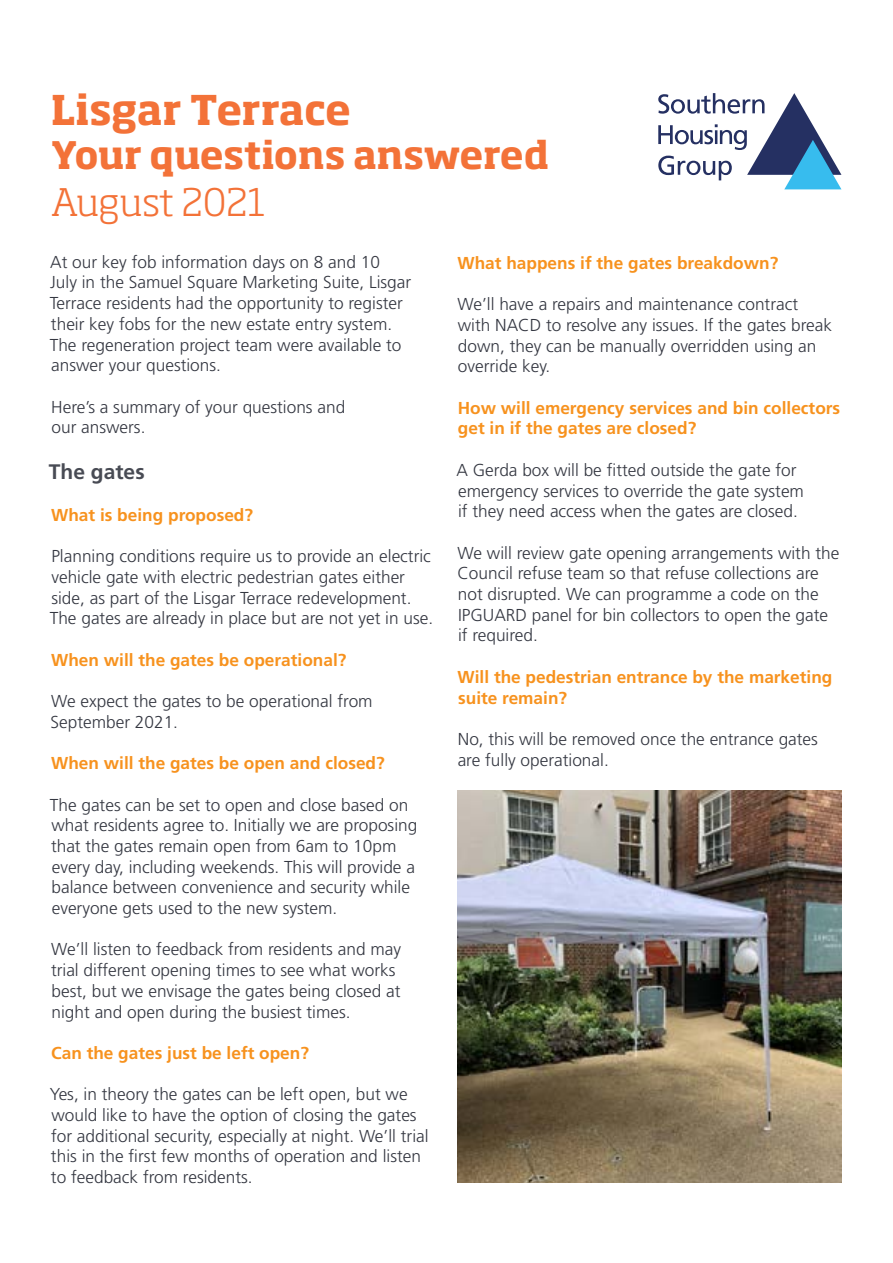
<style>
.page{position:relative;width:893px;height:1263px;background:#fff}
.page>*{position:absolute;margin:0;border:0;box-sizing:border-box;transform-origin:0 0}
.t1{font:700 40.5px "Soho Std";letter-spacing:-.005em;color:#f37238}
.t2{font:700 37.5px "Soho Std";letter-spacing:-.005em;color:#f37238}
.t3{font:300 37.5px "Soho Std";color:#f37238}
.t4{font:700 21px "Frutiger LT Std";color:#484b54}
.t5{font:300 17.25px/20.7px "Frutiger LT Std";color:#343741}
.t6{font:700 17.25px/20.7px "Frutiger LT Std";color:#f7921e}
</style>
<div class="page">
<svg style="left:658px;top:93px;width:183px;height:96px"></svg>
<img style="left:457px;top:790px;width:385px;height:392px">
<h1 class="t1" style="left:51px;top:84px;width:301px">Lisgar Terrace</h1>
<h2 class="t2" style="left:51px;top:131px;width:499px">Your questions answered</h2>
<h2 class="t3" style="left:51px;top:178px;width:216px">August 2021</h2>
<p class="t5" style="left:50px;top:252px;width:363px">At our key fob information days on 8 and 10<br>July in the Samuel Square Marketing Suite, Lisgar Terrace residents had the opportunity to register their key fobs for the new estate entry system.<br>The regeneration project team were available to answer your questions.</p>
<p class="t5" style="left:51px;top:397px;width:295px">Here’s a summary of your questions and our answers.</p>
<p class="t4" style="left:49px;top:460px;width:97px">The gates</p>
<p class="t6" style="left:51px;top:504px;width:203px">What is being proposed?</p>
<p class="t5" style="left:50px;top:546px;width:385px">Planning conditions require us to provide an electric vehicle gate with electric pedestrian gates either side, as part of the Lisgar Terrace redevelopment.<br>The gates are already in place but are not yet in use.</p>
<p class="t6" style="left:51px;top:649px;width:297px">When will the gates be operational?</p>
<p class="t5" style="left:51px;top:691px;width:324px">We expect the gates to be operational from<br>September 2021.</p>
<p class="t6" style="left:51px;top:753px;width:335px">When will the gates be open and closed?</p>
<p class="t5" style="left:50px;top:794px;width:369px">The gates can be set to open and close based on what residents agree to. Initially we are proposing that the gates remain open from 6am to 10pm every day, including weekends. This will provide a balance between convenience and security while everyone gets used to the new system.</p>
<p class="t5" style="left:51px;top:939px;width:352px">We’ll listen to feedback from residents and may trial different opening times to see what works best, but we envisage the gates being closed at night and open during the busiest times.</p>
<p class="t6" style="left:51px;top:1043px;width:259px">Can the gates just be left open?</p>
<p class="t5" style="left:50px;top:1084px;width:380px">Yes, in theory the gates can be left open, but we would like to have the option of closing the gates for additional security, especially at night. We’ll trial this in the first few months of operation and listen to feedback from residents.</p>
<p class="t6" style="left:457px;top:253px;width:322px">What happens if the gates breakdown?</p>
<p class="t5" style="left:458px;top:294px;width:376px">We’ll have a repairs and maintenance contract with NACD to resolve any issues. If the gates break down, they can be manually overridden using an override key.</p>
<p class="t6" style="left:458px;top:397px;width:384px">How will emergency services and bin collectors get in if the gates are closed?</p>
<p class="t5" style="left:457px;top:460px;width:349px">A Gerda box will be fitted outside the gate for emergency services to override the gate system if they need access when the gates are closed.</p>
<p class="t5" style="left:457px;top:543px;width:383px">We will review gate opening arrangements with the Council refuse team so that refuse collections are not disrupted. We can programme a code on the IPGUARD panel for bin collectors to open the gate if required.</p>
<p class="t6" style="left:458px;top:667px;width:376px">Will the pedestrian entrance by the marketing suite remain?</p>
<p class="t5" style="left:458px;top:729px;width:362px">No, this will be removed once the entrance gates are fully operational.</p>
</div>
